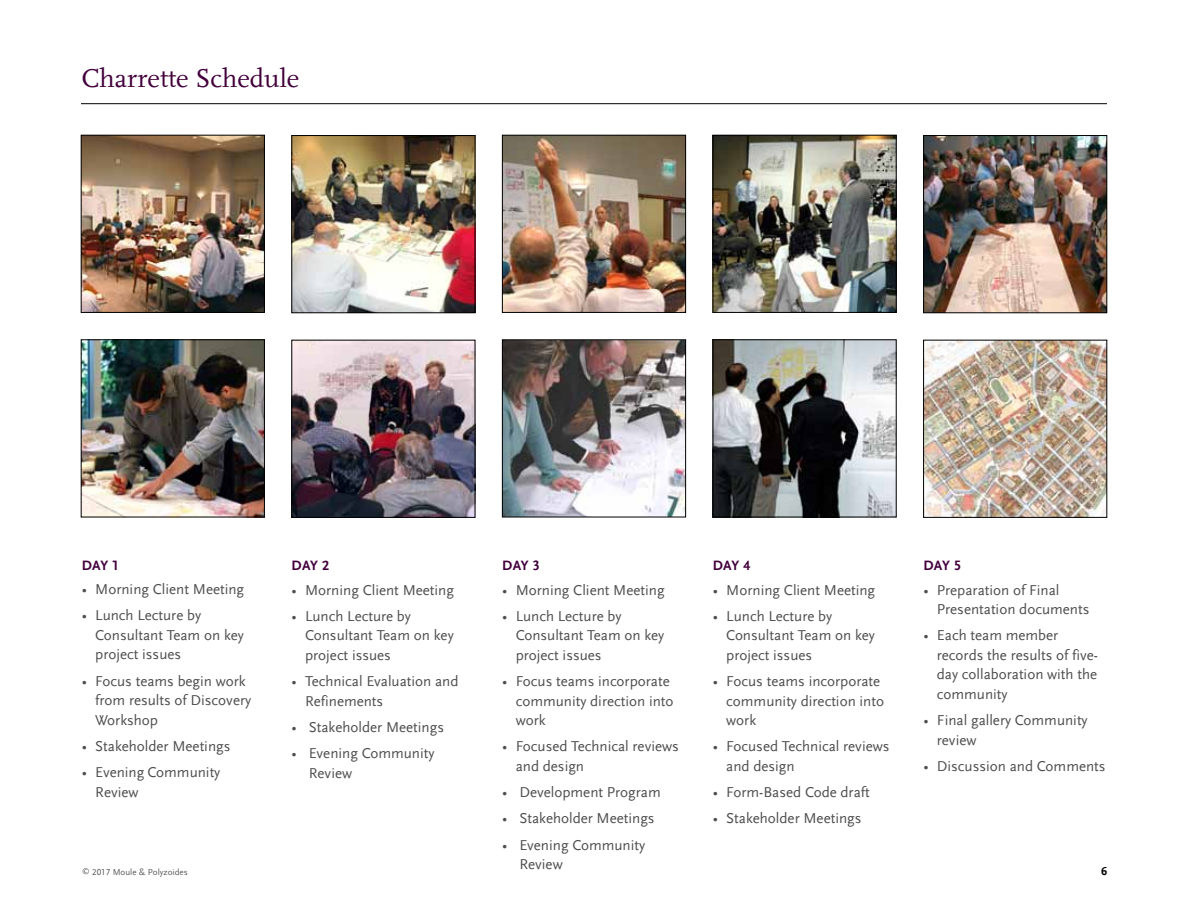
<style>
.page{position:relative;width:1188px;height:918px;background:#fff}
.page>*{position:absolute;margin:0;border:0;box-sizing:border-box;transform-origin:0 0}
.t1{font:27px "Scala";color:#43003c}
.t2{font:15px/19.5px "Scala Sans LF";color:#4d4d4f}
.t3{font:700 14.25px "Scala Sans LF";letter-spacing:.06em;color:#43003c}
.t4{font:700 12px "Scala Sans LF";color:#000}
.t5{font:9px "Scala Sans LF";color:#58595b}
</style>
<div class="page">
<hr style="left:81px;top:103px;width:1026px;height:1px;background:#000">
<img style="left:83px;top:137px;width:180px;height:174px">
<div style="left:81px;top:135px;width:184px;height:178px;border:1px solid #000"></div>
<img style="left:294px;top:137px;width:179px;height:174px">
<div style="left:292px;top:135px;width:183px;height:178px;border:1px solid #000"></div>
<img style="left:504px;top:137px;width:180px;height:174px">
<div style="left:502px;top:135px;width:184px;height:178px;border:1px solid #000"></div>
<img style="left:925px;top:137px;width:180px;height:174px">
<div style="left:923px;top:135px;width:184px;height:178px;border:1px solid #000"></div>
<img style="left:925px;top:342px;width:180px;height:174px">
<div style="left:923px;top:340px;width:184px;height:178px;border:1px solid #000"></div>
<img style="left:504px;top:342px;width:180px;height:173px">
<div style="left:502px;top:340px;width:184px;height:177px;border:1px solid #000"></div>
<img style="left:715px;top:342px;width:179px;height:173px">
<div style="left:713px;top:340px;width:183px;height:177px;border:1px solid #000"></div>
<img style="left:715px;top:137px;width:179px;height:174px">
<div style="left:713px;top:135px;width:183px;height:178px;border:1px solid #000"></div>
<img style="left:294px;top:342px;width:179px;height:174px">
<div style="left:292px;top:340px;width:183px;height:178px;border:1px solid #000"></div>
<img style="left:83px;top:342px;width:180px;height:173px">
<div style="left:81px;top:340px;width:184px;height:177px;border:1px solid #000"></div>
<h1 class="t1" style="left:82px;top:63px;width:219px">Charrette S chedule</h1>
<p class="t3" style="left:82px;top:557px;width:39px">DAY 1</p>
<p class="t2" style="left:82px;top:580px;width:164px">• Morning Client Meeting</p>
<p class="t2" style="left:95px;top:606px;width:150px;text-indent:-14px">• Lunch Lecture by<br>Consultant Team on key project issues</p>
<p class="t2" style="left:95px;top:671px;width:157px;text-indent:-14px">• Focus teams begin work from results of Discovery<br>Workshop</p>
<p class="t2" style="left:82px;top:737px;width:150px">• Stakeholder Meetings</p>
<p class="t2" style="left:95px;top:763px;width:127px;text-indent:-14px">• Evening Community<br>Review</p>
<p class="t3" style="left:502px;top:558px;width:39px">DAY 3</p>
<p class="t2" style="left:502px;top:580px;width:164px">• Morning Client Meeting</p>
<p class="t2" style="left:516px;top:607px;width:150px;text-indent:-14px">• Lunch Lecture by<br>Consultant Team on key project issues</p>
<p class="t2" style="left:516px;top:672px;width:159px;text-indent:-14px">• Focus teams incorporate community direction into work</p>
<p class="t2" style="left:516px;top:737px;width:165px;text-indent:-14px">• Focused Technical reviews and design</p>
<p class="t2" style="left:502px;top:783px;width:160px">• Development Program</p>
<p class="t2" style="left:502px;top:809px;width:154px">• Stakeholder Meetings</p>
<p class="t2" style="left:519px;top:835px;width:127px;text-indent:-17px">• Evening Community<br>Review</p>
<p class="t3" style="left:292px;top:558px;width:39px">DAY 2</p>
<p class="t2" style="left:292px;top:580px;width:164px">• Morning Client Meeting</p>
<p class="t2" style="left:305px;top:607px;width:150px;text-indent:-14px">• Lunch Lecture by<br>Consultant Team on key project issues</p>
<p class="t2" style="left:305px;top:672px;width:155px;text-indent:-14px">• Technical Evaluation and<br>Refinements</p>
<p class="t2" style="left:292px;top:718px;width:154px">• Stakeholder Meetings</p>
<p class="t2" style="left:309px;top:744px;width:127px;text-indent:-17px">• Evening Community<br>Review</p>
<p class="t3" style="left:713px;top:558px;width:39px">DAY 4</p>
<p class="t2" style="left:713px;top:580px;width:164px">• Morning Client Meeting</p>
<p class="t2" style="left:726px;top:607px;width:150px;text-indent:-14px">• Lunch Lecture by<br>Consultant Team on key project issues</p>
<p class="t2" style="left:726px;top:672px;width:159px;text-indent:-14px">• Focus teams incorporate community direction into work</p>
<p class="t2" style="left:726px;top:737px;width:165px;text-indent:-14px">• Focused Technical reviews and design</p>
<p class="t2" style="left:713px;top:783px;width:158px">• Form-Based Code draft</p>
<p class="t2" style="left:713px;top:809px;width:150px">• Stakeholder Meetings</p>
<p class="t3" style="left:923px;top:558px;width:39px">DAY 5</p>
<p class="t2" style="left:937px;top:580px;width:154px;text-indent:-14px">• Preparation of Final<br>Presentation documents</p>
<p class="t2" style="left:937px;top:626px;width:163px;text-indent:-14px">• Each team member records the results of five&shy;day collaboration with the community</p>
<p class="t2" style="left:937px;top:711px;width:152px;text-indent:-14px">• Final gallery Community review</p>
<p class="t2" style="left:923px;top:757px;width:184px">• Discussion and Comments</p>
<p class="t5" style="left:82px;top:867px;width:107px"><sup>©</sup> 2017 Moule &amp; Polyzoides</p>
<p class="t4" style="left:1101px;top:865px;width:7px">6</p>
</div>
